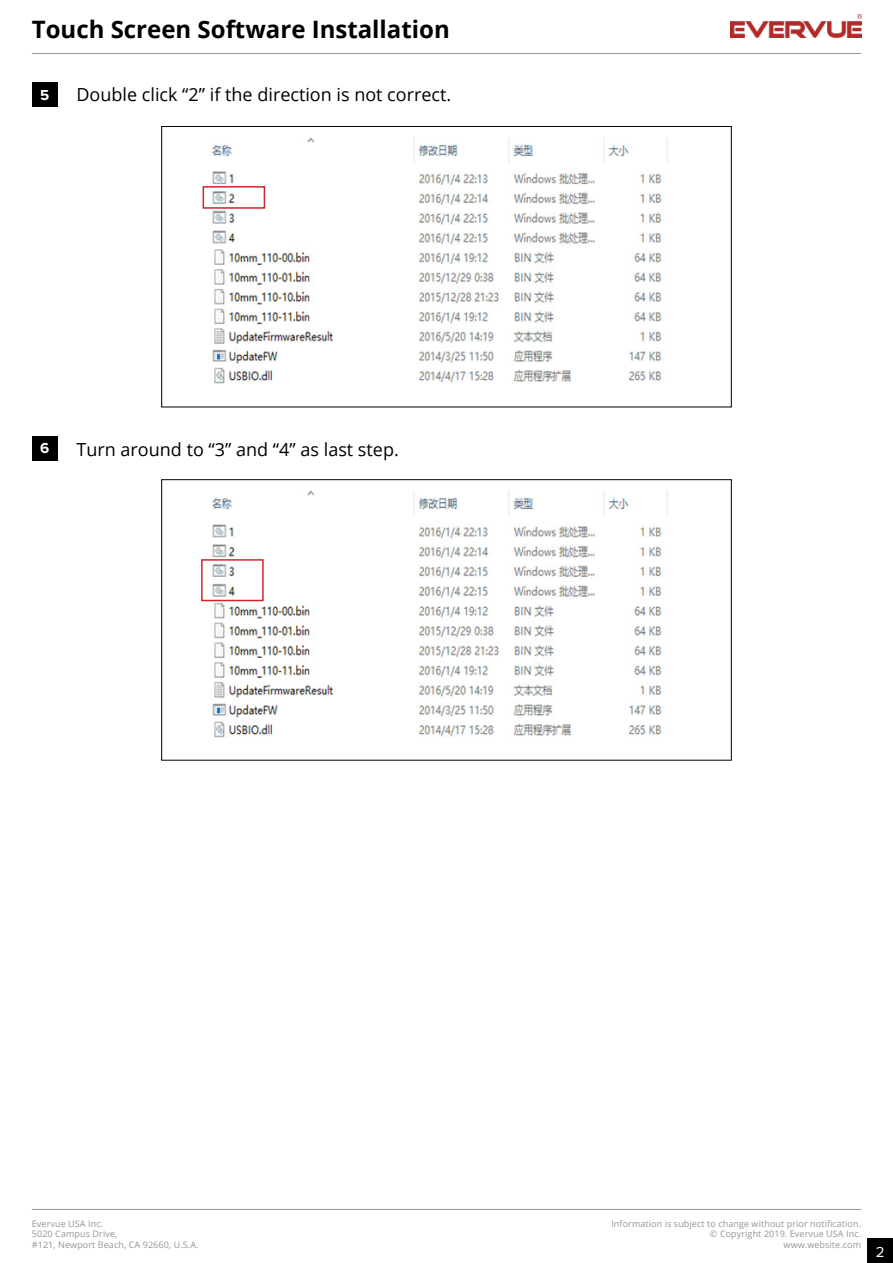
<style>
.page{position:relative;width:893px;height:1263px;background:#fff}
.page>*{position:absolute;margin:0;border:0;box-sizing:border-box;transform-origin:0 0}
.t1{font:700 24px "Open Sans";color:#000}
.t2{font:18px "Open Sans";color:#000}
.t3{font:700 15px "Proxima Nova";color:#fff}
.t4{font:15px "Proxima Nova";color:#fff}
.t5{font:9px/10.5px "Open Sans";letter-spacing:.01em;color:#939598;text-align:right}
</style>
<div class="page">
<hr style="left:32px;top:1209px;width:829px;height:1px;background:#939598">
<hr style="left:32px;top:53px;width:829px;height:1px;background:#939598">
<div style="left:867px;top:1239px;width:26px;height:24px;background:#000"></div>
<img style="left:731px;top:14px;width:130px;height:23px">
<div style="left:32px;top:83px;width:25px;height:24px;background:#000"></div>
<div style="left:162px;top:126px;width:569px;height:281px;border:1px solid #000"></div>
<img style="left:202px;top:137px;width:466px;height:247px">
<div style="left:203px;top:186px;width:62px;height:23px;border:2px solid #d2232a"></div>
<div style="left:32px;top:436px;width:25px;height:24px;background:#000"></div>
<img style="left:201px;top:490px;width:467px;height:248px">
<div style="left:201px;top:559px;width:63px;height:42px;border:2px solid #d2232a"></div>
<h1 class="t1" style="left:32px;top:12px;width:419px">Touch Screen Software Installation</h1>
<h3 class="t3" style="left:40px;top:88px;width:11px">5</h3>
<h2 class="t2" style="left:77px;top:83px;width:376px">Double click “2” if the direction is not correct.</h2>
<h3 class="t3" style="left:40px;top:441px;width:11px">6</h3>
<h2 class="t2" style="left:77px;top:437px;width:324px">Turn around to “3” and “4” as last step.</h2>
<p class="t5" style="left:32px;top:1218px;width:168px;text-align:left">Evervue USA Inc.<br>5020 Campus Drive,<br>#121, Newport Beach, CA 92660, U.S.A.</p>
<p class="t5" style="left:611px;top:1218px;width:251px">Information is subject to change without prior notification. © Copyright 2019. Evervue USA Inc.<br>www.website.com</p>
<h3 class="t4" style="left:876px;top:1245px;width:10px">2</h3>
</div>
